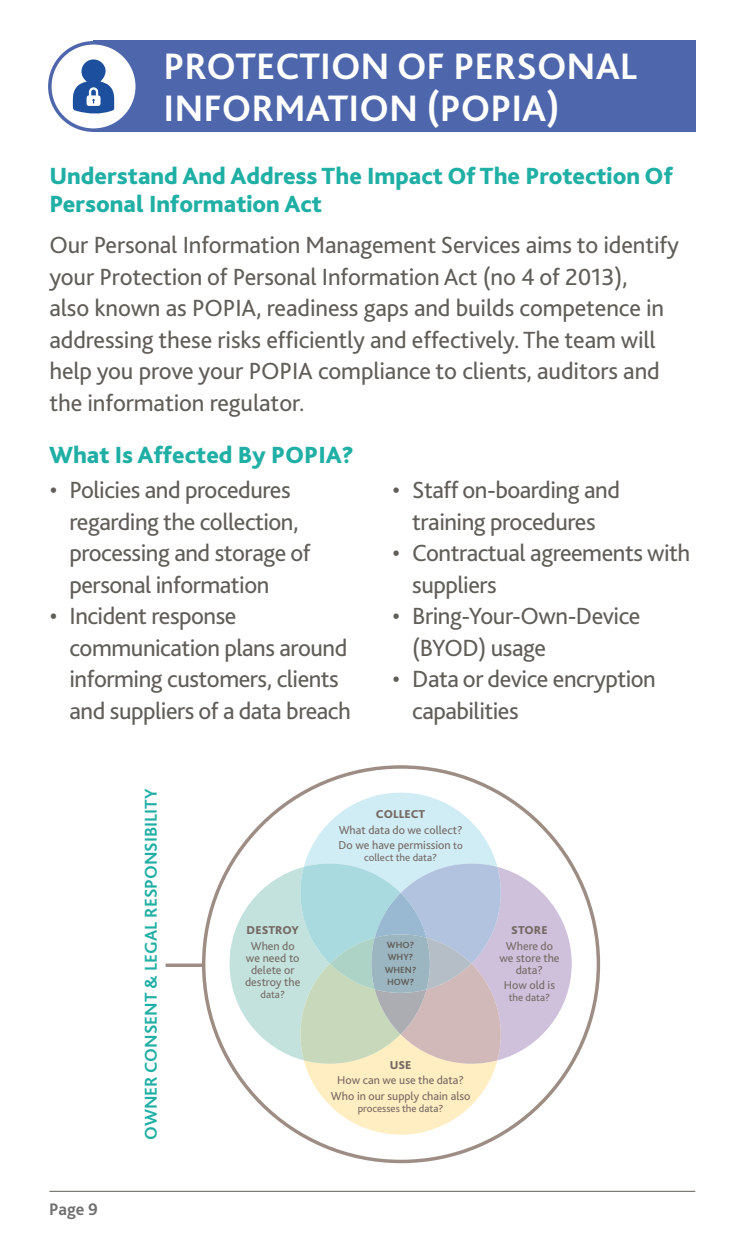
<style>
.page{position:relative;width:745px;height:1241px;background:#fff}
.page>*{position:absolute;margin:0;border:0;box-sizing:border-box;transform-origin:0 0}
.A__Main_Headings{font:700 38.5px/42px "Bliss 2";color:#fff}
.Paragraph_Style_1{font:24.5px/31.5px "Bliss 2";letter-spacing:-.02em;color:#615d58}
.Paragraph_Style_4{font:800 24.5px/28px "Bliss 2";color:#1fafa4}
.A__Body{font:800 24.5px "Bliss 2";color:#1fafa4}
.t1{font:700 17.85px "Bliss 2";color:#1fafa4}
.A__Body-2{font:700 17.5px "Bliss 2";color:#6f6f70}
.t2{font:11.9px/11.9px "Bliss 2";color:#766963;text-align:center}
.t3{font:800 11.9px "Bliss 2";color:#766963}
.t4{font:10.85px "Bliss 2";color:#766963}
.t5{font:700 9.45px/12.6px "Bliss 2";color:#615d58;text-align:center}
.s1{font-size:10.85px}
</style>
<div class="page">
<hr style="left:49px;top:1190px;width:645px;height:1px;background:#615d58">
<div style="left:93px;top:41px;width:602px;height:91px;background:#4e67ac"></div>
<div style="left:50px;top:43px;width:87px;height:87px;background:#fff;border-radius:50%"></div>
<div style="left:48px;top:41px;width:91px;height:91px;border:4px solid #4e67ac;border-radius:50%"></div>
<svg style="left:73px;top:59px;width:41px;height:55px"></svg>
<svg style="left:165px;top:765px;width:436px;height:399px"></svg>
<p class="A__Main_Headings" style="left:163px;top:44px;width:475px">PROTECTION OF PERSONAL<br>INFORMATION (POPIA)</p>
<p class="Paragraph_Style_4" style="left:49px;top:161px;width:624px">Understand And Address The Impact Of The Protection Of<br>Personal Information Act</p>
<p class="Paragraph_Style_1" style="left:49px;top:229px;width:630px">Our Personal Information Management Services aims to identify your Protection of Personal Information Act (no 4 of 2013),<br>also known as POPIA, readiness gaps and builds competence in addressing these risks efficiently and effectively. The team will help you prove your POPIA compliance to clients, auditors and the information regulator.</p>
<p class="A__Body" style="left:49px;top:439px;width:306px">What Is Affected By POPIA?</p>
<p class="Paragraph_Style_1" style="left:69px;top:473px;width:242px;text-indent:-20px">• Policies and procedures regarding the collection, processing and storage of personal information</p>
<p class="Paragraph_Style_1" style="left:69px;top:599px;width:282px;text-indent:-20px">• Incident response communication plans around informing customers, clients and suppliers of a data breach</p>
<p class="Paragraph_Style_1" style="left:392px;top:473px;width:229px;text-align:center">• Staff on-boarding and training procedures</p>
<p class="Paragraph_Style_1" style="left:412px;top:536px;width:279px;text-indent:-20px">• Contractual agreements with suppliers</p>
<p class="Paragraph_Style_1" style="left:412px;top:599px;width:229px;text-indent:-20px">• Bring-Your-Own-Device (BYOD) usage</p>
<p class="Paragraph_Style_1" style="left:412px;top:662px;width:245px;text-indent:-20px">• Data or device encryption capabilities</p>
<p class="A__Body-2" style="left:49px;top:1197px;width:50px">Page 9</p>
<p class="t1" style="left:140px;top:1139px;width:353px;rotate:-90deg">OWNER CONSENT &amp; LEGAL RESPONSIBILITY</p>
<p class="t3" style="left:246px;top:922px;width:54px">DESTROY</p>
<p class="t2" style="left:245px;top:939px;width:57px">When do we need to delete or destroy the</p>
<p class="t4" style="left:260px;top:987px;width:26px">data?</p>
<p class="t3" style="left:376px;top:806px;width:51px">COLLECT</p>
<p class="t2" style="left:338px;top:821px;width:125px;line-height:15.4px;text-align:left">What data do we collect?<br>Do we have permission <span class="s1">to</span></p>
<p class="t4" style="left:364px;top:850px;width:74px">collect the data?</p>
<p class="t5" style="left:384px;top:938px;width:33px">WHO?<br>WHY?<br>WHEN?<br>HOW?</p>
<p class="t3" style="left:389px;top:1057px;width:23px">USE</p>
<p class="t2" style="left:331px;top:1072px;width:141px;line-height:15.4px">How can we use the data?<br>Who in our supply chain also</p>
<p class="t4" style="left:357px;top:1100px;width:87px">processes the data?</p>
<p class="t3" style="left:511px;top:922px;width:38px">STORE</p>
<p class="t2" style="left:499px;top:939px;width:62px">Where do we store the data?</p>
<p class="t2" style="left:503px;top:978px;width:53px">How old is</p>
<p class="t4" style="left:508px;top:990px;width:43px">the data?</p>
</div>
